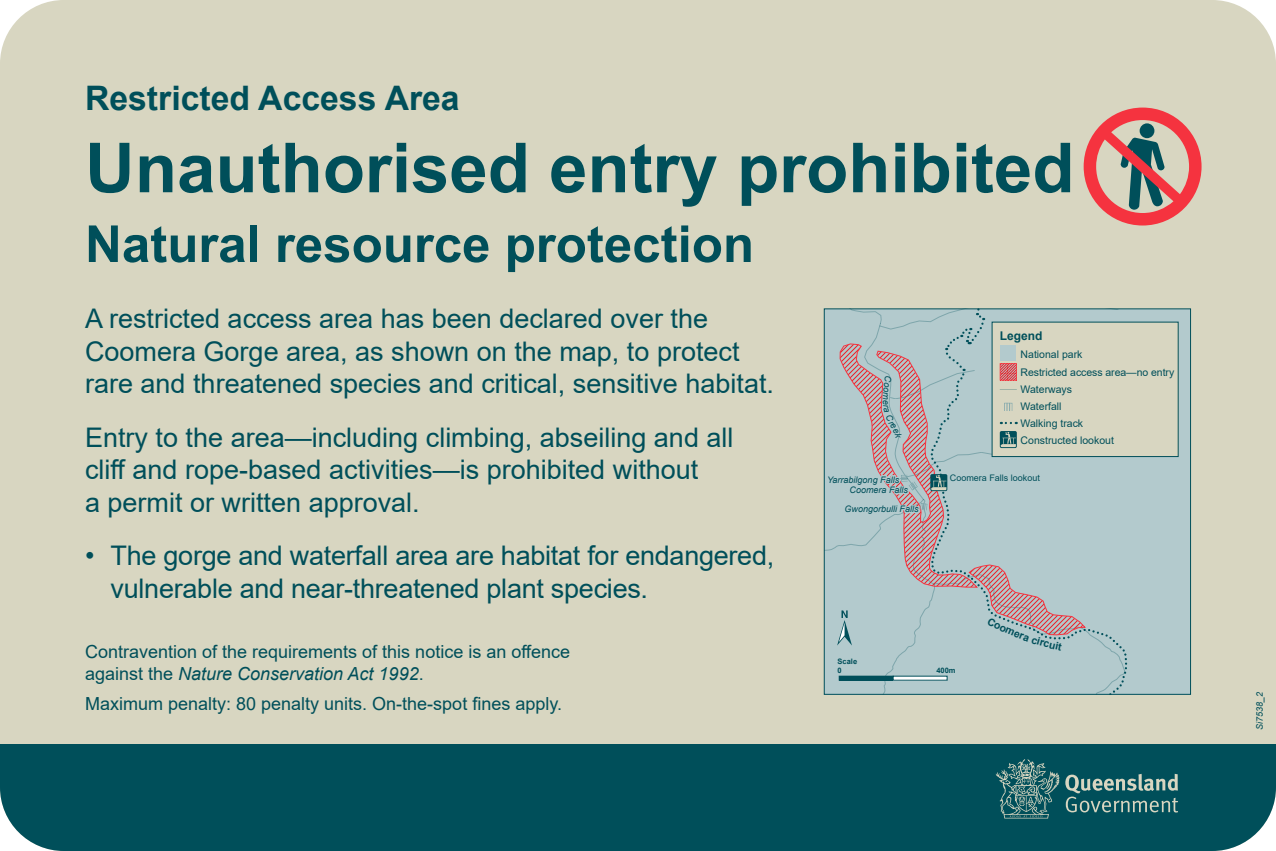
<style>
.page{position:relative;width:1276px;height:851px;background:#fff}
.page>*{position:absolute;margin:0;border:0;box-sizing:border-box;transform-origin:0 0}
.t1{font:700 69px "Arial";color:#004f5a}
.t2{font:700 51px "Arial";color:#004f5a}
.t3{font:700 33.75px "Arial";color:#004f5a}
.t4{font:27px/32.4px "Arial";color:#004f5a}
.t5{font:18px/21.6px "Arial";color:#004f5a}
.t6{font:700 12px "Arial";color:#004f5a}
.t7{font:10.5px/17.1px "Arial";color:#004f5a}
.t8{font:italic 9px/10.6px "Arial";color:#004f5a}
.t9{font:9px "Arial";color:#004f5a}
.t10{font:700 7.5px/9px "Arial";color:#004f5a}
.s1{font-style:italic}
</style>
<div class="page">
<div style="left:0;top:0;width:1276px;height:850px;background:#d8d6c1;border-radius:64px"></div>
<div style="left:0;top:744px;width:1276px;height:106px;background:#004f5a"></div>
<div style="left:824px;top:309px;width:366px;height:385px;background:#b3cacd"></div>
<div style="left:992px;top:322px;width:186px;height:134px;background:#d8d6c1"></div>
<svg style="left:1083px;top:107px;width:118px;height:118px"></svg>
<svg style="left:1065px;top:773px;width:113px;height:39px"></svg>
<svg style="left:995px;top:759px;width:64px;height:59px"></svg>
<svg style="left:824px;top:309px;width:301px;height:385px"></svg>
<p class="t3" style="left:85px;top:74px;width:376px">Restricted Access Area</p>
<h1 class="t1" style="left:85px;top:119px;width:991px">Unauthorised entry prohibited</h1>
<h2 class="t2" style="left:85px;top:208px;width:670px">Natural resource protection</h2>
<p class="t4" style="left:85px;top:302px;width:690px">A restricted access area has been declared over the<br>Coomera Gorge area, as shown on the map, to protect rare and threatened species and critical, sensitive habitat.</p>
<p class="t4" style="left:85px;top:421px;width:650px">Entry to the area—including climbing, abseiling and all cliff and rope-based activities—is prohibited without<br>a permit or written approval.</p>
<p class="t4" style="left:111px;top:539px;width:665px;text-indent:-26px">• The gorge and waterfall area are habitat for endangered, vulnerable and near-threatened plant species.</p>
<p class="t6" style="left:999px;top:327px;width:44px">Legend</p>
<p class="t7" style="left:1020px;top:346px;width:155px">National park<br>Restricted access area—no entry<br>Waterways<br>Waterfall<br>Walking track<br>Constructed lookout</p>
<p class="t8" style="left:849px;top:474px;width:60px;text-indent:-22px">Yarrabilgong Falls<br>Coomera Falls</p>
<p class="t9" style="left:950px;top:471px;width:92px">Coomera Falls lookout</p>
<p class="t8" style="left:844px;top:504px;width:76px">Gwongorbulli Falls</p>
<p class="t5" style="left:85px;top:641px;width:486px">Contravention of the requirements of this notice is an offence against the <span class="s1">Nature Conservation Act 1992</span>.</p>
<p class="t5" style="left:85px;top:692px;width:478px">Maximum penalty: 80 penalty units. On-the-spot fines apply.</p>
<p class="t8" style="left:1254px;top:729px;width:40px;rotate:-90deg">Si7538_2</p>
<p class="t10" style="left:837px;top:656px;width:21px">Scale<br>0</p>
<p class="t10" style="left:936px;top:665px;width:21px">400m</p>
</div>
